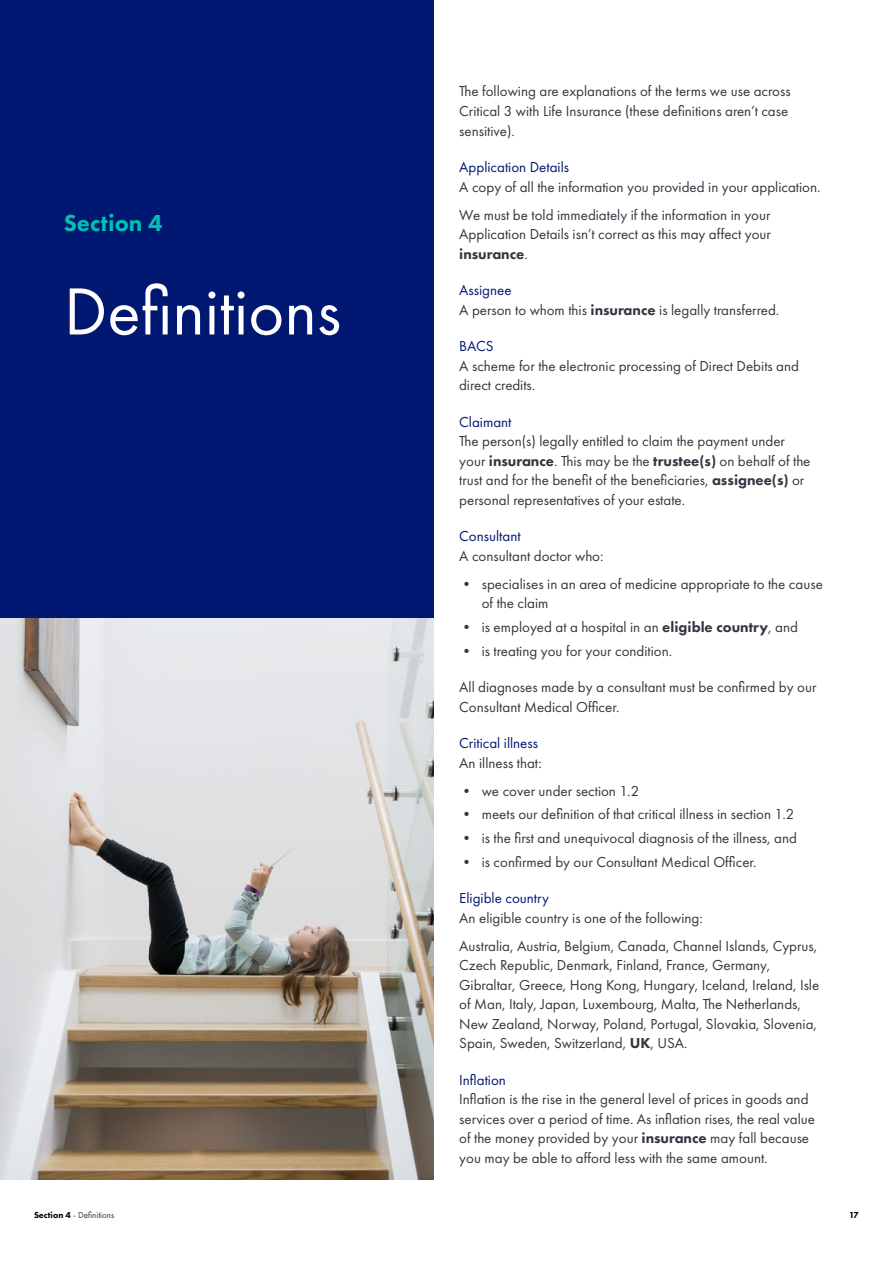
<style>
.page{position:relative;width:893px;height:1263px;background:#fff}
.page>*{position:absolute;margin:0;border:0;box-sizing:border-box;transform-origin:0 0}
.H_Section{font:69px "Futura PT";color:#fff}
.Sections{font:800 24px "Futura PT";color:#00bfb3}
.End_body{font:15px/19.5px "Futura PT";color:#343741}
.Bullets{font:15px/19.5px "Futura PT";color:#343741}
.Body{font:15px "Futura PT";color:#343741}
.t1{font:15px "Futura PT";color:#001871}
.End_bullet{font:15px "Futura PT";color:#343741}
.t2{font:9px "Futura PT";color:#343741}
.t3{font:800 9px "Futura PT";color:#000}
.s1{font-weight:800}
.s2{font-weight:800;color:#000}
</style>
<div class="page">
<div style="left:0;top:0;width:434px;height:1099px;background:#001871"></div>
<img style="left:0;top:619px;width:434px;height:560px">
<p class="Sections" style="left:64px;top:208px;width:100px">Section 4</p>
<p class="H_Section" style="left:64px;top:271px;width:279px">Definitions</p>
<p class="End_body" style="left:459px;top:82px;width:333px">The following are explanations of the terms we use across<br>Critical 3 with Life Insurance (these definitions aren’t case sensitive).</p>
<h3 class="t1" style="left:459px;top:158px;width:111px">Application Details</h3>
<p class="Body" style="left:459px;top:178px;width:363px">A copy of all the information you provided in your application.</p>
<p class="End_body" style="left:459px;top:205px;width:313px;text-align:justify">We must be told immediately if the information in your Application Details isn’t correct as this may affect your <span class="s1">insurance</span>.</p>
<h3 class="t1" style="left:459px;top:281px;width:54px">Assignee</h3>
<p class="End_body" style="left:459px;top:300px;width:322px">A person to whom this <span class="s1">insurance</span> is legally transferred.</p>
<h3 class="t1" style="left:459px;top:337px;width:36px">BACS</h3>
<p class="End_body" style="left:459px;top:356px;width:341px">A scheme for the electronic processing of Direct Debits and direct credits.</p>
<h3 class="t1" style="left:459px;top:413px;width:54px">Claimant</h3>
<p class="End_body" style="left:459px;top:431px;width:353px">The person(s) legally entitled to claim the payment under your <span class="s1">insurance</span>. This may be the <span class="s1">trustee(s)</span> on behalf of the trust and for the benefit of the beneficiaries, <span class="s1">assignee(s)</span> or personal representatives of your estate.</p>
<h3 class="t1" style="left:459px;top:527px;width:63px">Consultant</h3>
<p class="Body" style="left:459px;top:547px;width:146px">A consultant doctor who:</p>
<p class="Bullets" style="left:482px;top:574px;width:343px;text-indent:-22px">• specialises in an area of medicine appropriate to the cause of the claim</p>
<p class="Bullets" style="left:459px;top:617px;width:340px">• is employed at a hospital in an <span class="s1">eligible country</span>, and</p>
<p class="End_bullet" style="left:459px;top:642px;width:214px">• is treating you for your condition.</p>
<p class="End_body" style="left:459px;top:677px;width:359px">All diagnoses made by a consultant must be confirmed by our<br>Consultant Medical Officer.</p>
<h3 class="t1" style="left:459px;top:734px;width:80px">Critical illness</h3>
<p class="Body" style="left:459px;top:754px;width:84px">An illness that:</p>
<p class="Bullets" style="left:459px;top:781px;width:181px">• we cover under section 1.2</p>
<p class="Bullets" style="left:459px;top:804px;width:337px">• meets our definition of that critical illness in section 1.2</p>
<p class="Bullets" style="left:459px;top:828px;width:339px">• is the first and unequivocal diagnosis of the illness, and</p>
<p class="End_bullet" style="left:459px;top:853px;width:299px">• is confirmed by our Consultant Medical Officer.</p>
<h3 class="t1" style="left:459px;top:889px;width:91px">Eligible country</h3>
<p class="Body" style="left:459px;top:909px;width:245px">An eligible country is one of the following:</p>
<p class="End_body" style="left:459px;top:936px;width:362px">Australia, Austria, Belgium, Canada, Channel Islands, Cyprus, Czech Republic, Denmark, Finland, France, Germany, Gibraltar, Greece, Hong Kong, Hungary, Iceland, Ireland, Isle of Man, Italy, Japan, Luxembourg, Malta, The Netherlands, New Zealand, Norway, Poland, Portugal, Slovakia, Slovenia, Spain, Sweden, Switzerland, <span class="s1">UK</span>, USA.</p>
<h3 class="t1" style="left:459px;top:1071px;width:48px">Inflation</h3>
<p class="End_body" style="left:459px;top:1090px;width:357px">Inflation is the rise in the general level of prices in goods and services over a period of time. As inflation rises, the real value of the money provided by your <span class="s1">insurance</span> may fall because you may be able to afford less with the same amount.</p>
<p class="t2" style="left:34px;top:1209px;width:82px"><span class="s2">Section 4</span> - Definitions</p>
<p class="t3" style="left:849px;top:1209px;width:11px">17</p>
</div>
